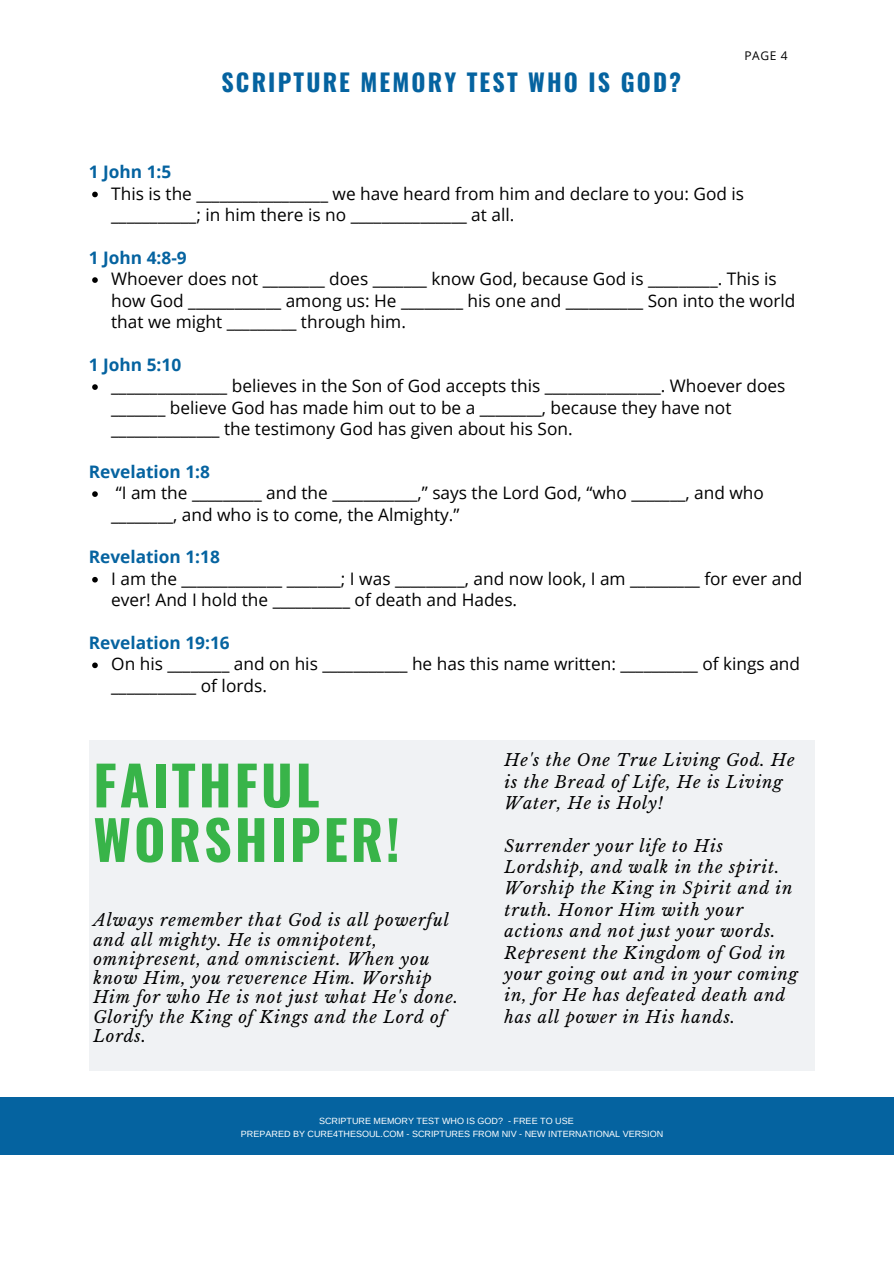
<style>
.page{position:relative;width:894px;height:1264px;background:#fff}
.page>*{position:absolute;margin:0;border:0;box-sizing:border-box;transform-origin:0 0}
.t1{font:700 54px/54.4px "Oswald";letter-spacing:.055em;color:#38b449}
.t2{font:700 24px "Oswald";letter-spacing:.09em;color:#0563a0}
.t3{font:17.25px/21.5px "Open Sans";color:#000}
.t4{font:700 17.25px "Open Sans";color:#0563a0}
.t5{font:italic 16.5px/21.3px "Libre Baskerville";letter-spacing:.055em;color:#000}
.t6{font:12px "Open Sans";color:#000}
.t7{font:9px/12.5px "Arimo";color:#fff}
</style>
<div class="page">
<div style="left:0;top:1097px;width:893px;height:57px;background:#0563a0"></div>
<svg style="left:92px;top:192px;width:6px;height:5px"></svg>
<svg style="left:92px;top:277px;width:6px;height:6px"></svg>
<svg style="left:92px;top:384px;width:6px;height:6px"></svg>
<svg style="left:92px;top:491px;width:6px;height:6px"></svg>
<svg style="left:92px;top:577px;width:6px;height:5px"></svg>
<svg style="left:92px;top:662px;width:6px;height:6px"></svg>
<div style="left:89px;top:740px;width:725px;height:330px;background:#f0f2f4"></div>
<p class="t4" style="left:89px;top:160px;width:84px">1 John 1:5</p>
<h2 class="t2" style="left:221px;top:64px;width:461px">SCRIPTURE MEMORY TEST WHO IS GOD?</h2>
<p class="t6" style="left:744px;top:48px;width:45px">PAGE 4</p>
<p class="t3" style="left:111px;top:182px;width:634px">This is the _________________ we have heard from him and declare to you: God is ___________; in him there is no _______________ at all.</p>
<p class="t4" style="left:89px;top:245px;width:99px">1 John 4:8-9</p>
<p class="t3" style="left:111px;top:268px;width:685px">Whoever does not ________ does _______ know God, because God is _________. This is how God ____________ among us: He ________ his one and __________ Son into the world that we might _________ through him.</p>
<p class="t4" style="left:89px;top:352px;width:94px">1 John 5:10</p>
<p class="t3" style="left:111px;top:375px;width:675px">_______________ believes in the Son of God accepts this _______________. Whoever does _______ believe God has made him out to be a ________, because they have not ______________ the testimony God has given about his Son.</p>
<p class="t4" style="left:89px;top:459px;width:123px">Revelation 1:8</p>
<p class="t3" style="left:111px;top:482px;width:654px">“I am the _________ and the ___________,” says the Lord God, “who _______, and who ________, and who is to come, the Almighty.”</p>
<p class="t4" style="left:89px;top:545px;width:133px">Revelation 1:18</p>
<p class="t3" style="left:111px;top:567px;width:692px">I am the _____________ _______; I was _________, and now look, I am _________ for ever and ever! And I hold the __________ of death and Hades.</p>
<p class="t4" style="left:89px;top:630px;width:142px">Revelation 19:16</p>
<p class="t3" style="left:111px;top:653px;width:690px">On his ________ and on his ___________ he has this name written: __________ of kings and ___________ of lords.</p>
<h1 class="t1" style="left:93px;top:755px;width:308px">FAITHFUL<br>WORSHIPER!</h1>
<p class="t5" style="left:504px;top:749px;width:291px">He's the One True Living God. He is the Bread of Life, He is Living<br>Water, He is Holy!</p>
<p class="t5" style="left:504px;top:835px;width:294px">Surrender your life to His<br>Lordship, and walk in the spirit.<br>Worship the King in Spirit and in truth. Honor Him with your actions and not just your words.<br>Represent the Kingdom of God in your going out and in your coming in, for He has defeated death and has all power in His hands.</p>
<p class="t5" style="left:93px;top:911px;width:366px;line-height:19.2px">Always remember that God is all powerful and all mighty. He is omnipotent, omnipresent, and omniscient. When you know Him, you reverence Him. Worship Him for who He is not just what He's done.<br>Glorify the King of Kings and the Lord of Lords.</p>
<p class="t7" style="left:241px;top:1114px;width:423px;text-indent:78px">SCRIPTURE MEMORY TEST WHO IS GOD? - FREE TO USE<br>PREPARED BY CURE4THESOUL.COM - SCRIPTURES FROM NIV - NEW INTERNATIONAL VERSION</p>
</div>
